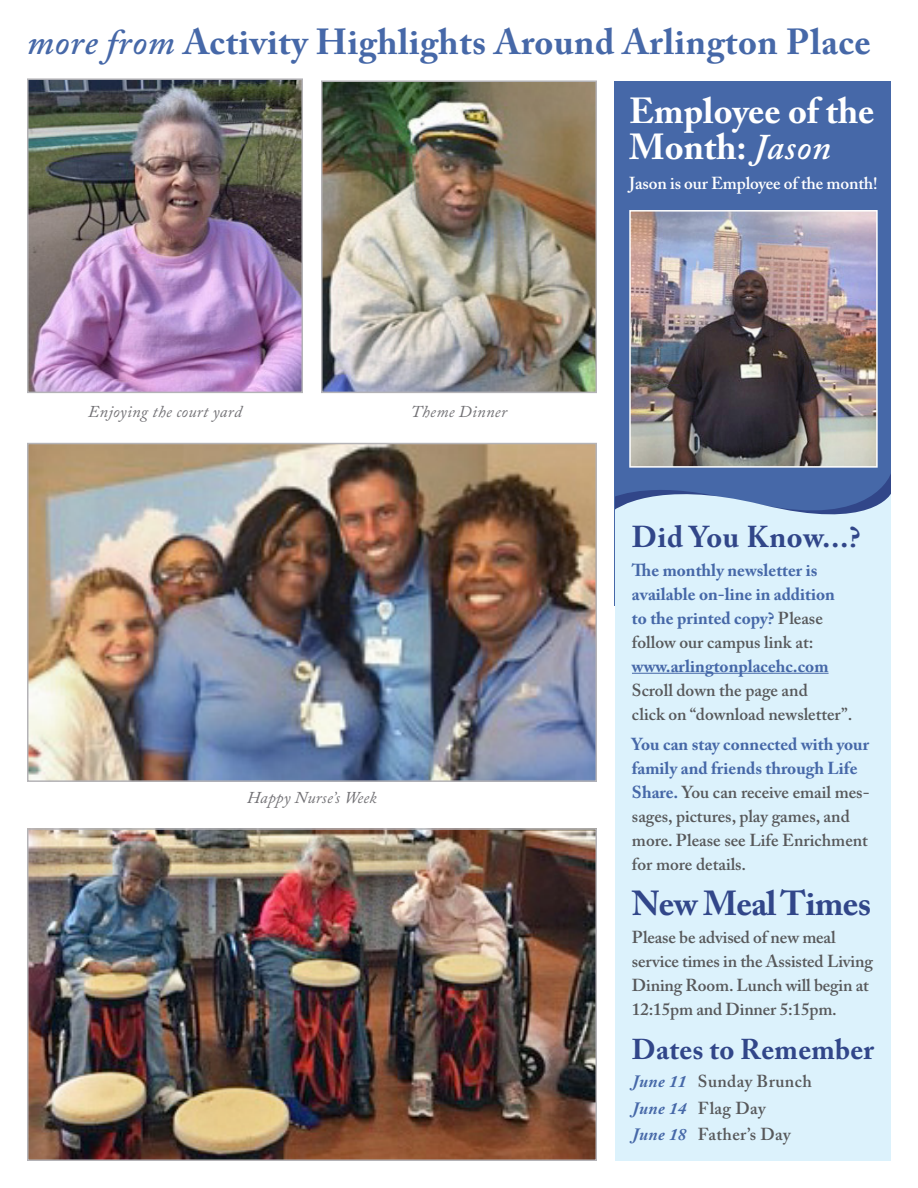
<style>
.page{position:relative;width:918px;height:1188px;background:#fff}
.page>*{position:absolute;margin:0;border:0;box-sizing:border-box;transform-origin:0 0}
.t1{font:700 36px "Adobe Caslon Pro";letter-spacing:.015em;color:#4668a8}
.t2{font:700 36px/36px "Adobe Caslon Pro";color:#fff}
.t3{font:700 34.5px "Adobe Caslon Pro";letter-spacing:-.02em;color:#314689}
.t4{font:700 30px "Adobe Caslon Pro";letter-spacing:.02em;color:#314689}
.t5{font:700 28.5px "Adobe Caslon Pro";letter-spacing:.01em;color:#314689}
.t6{font:600 17.25px/24px "Adobe Caslon Pro";color:#57585a}
.t7{font:700 17.25px/24px "Adobe Caslon Pro";color:#4668a8}
.t8{font:600 17.25px "Adobe Caslon Pro";letter-spacing:.02em;color:#57585a}
.t9{font:600 17.25px "Adobe Caslon Pro";letter-spacing:-.01em;color:#fff}
.t10{font:italic 16.5px "Adobe Caslon Pro";letter-spacing:.02em;color:#717074}
.s1{font-weight:600;font-style:italic}
.s2{font-weight:600;color:#57585a}
.s3{font-weight:700;color:#4668a8}
.s4{font-weight:700;font-style:italic;color:#4668a8}
</style>
<div class="page">
<div style="left:615px;top:81px;width:276px;height:525px;background:#4668a8"></div>
<img style="left:632px;top:213px;width:243px;height:252px">
<div style="left:629px;top:210px;width:249px;height:258px;border:2px solid #fff"></div>
<div style="left:615px;top:478px;width:276px;height:683px;background:#dcf2fc"></div>
<hr style="left:632px;top:673px;width:197px;height:1px;background:#4668a8">
<img style="left:30px;top:81px;width:270px;height:309px">
<div style="left:27px;top:78px;width:276px;height:315px;border:2px solid #b4b3b7"></div>
<img style="left:324px;top:83px;width:270px;height:307px">
<div style="left:321px;top:80px;width:276px;height:313px;border:2px solid #b4b3b7"></div>
<img style="left:30px;top:446px;width:564px;height:333px">
<div style="left:27px;top:443px;width:570px;height:339px;border:2px solid #b4b3b7"></div>
<img style="left:30px;top:831px;width:564px;height:327px">
<div style="left:27px;top:828px;width:570px;height:333px;border:2px solid #b4b3b7"></div>
<p class="t1" style="left:27px;top:20px;width:845px"><span class="s1">more from</span> Activity Highlights Around Arlington Place</p>
<p class="t10" style="left:88px;top:402px;width:155px">Enjoying the court yard</p>
<p class="t10" style="left:411px;top:402px;width:98px">Theme Dinner</p>
<p class="t10" style="left:247px;top:788px;width:131px">Happy Nurse’s Week</p>
<p class="t2" style="left:629px;top:92px;width:247px">Employee of the<br>Month: <span class="s1">Jason</span></p>
<p class="t9" style="left:629px;top:173px;width:250px">Jason is our Employee of the month!</p>
<p class="t4" style="left:632px;top:519px;width:230px">Did You Know...?</p>
<p class="t7" style="left:632px;top:558px;width:222px">The monthly newsletter is available on-line in addition to the printed copy? <span class="s2">Please follow our campus link at: </span>www.arlingtonplacehc.com<br><span class="s2">Scroll down the page and<br>click on “download newsletter”.</span></p>
<p class="t6" style="left:632px;top:732px;width:239px"><span class="s3">You can stay connected with your family and friends through Life<br>Share.</span> You can receive email mes&shy;sages, pictures, play games, and more. Please see Life Enrichment for more details.</p>
<p class="t3" style="left:632px;top:882px;width:241px">New Meal Times</p>
<p class="t6" style="left:632px;top:925px;width:242px">Please be advised of new meal service times in the Assisted Living<br>Dining Room. Lunch will begin at<br>12:15pm and Dinner 5:15pm.</p>
<p class="t5" style="left:632px;top:1033px;width:244px">Dates to Remember</p>
<p class="t8" style="left:632px;top:1071px;width:181px"><span class="s4">June 11</span> Sunday Brunch</p>
<p class="t6" style="left:632px;top:1096px;width:135px"><span class="s4">June 14</span> Flag Day</p>
<p class="t8" style="left:632px;top:1124px;width:160px"><span class="s4">June 18</span> Father’s Day</p>
</div>
